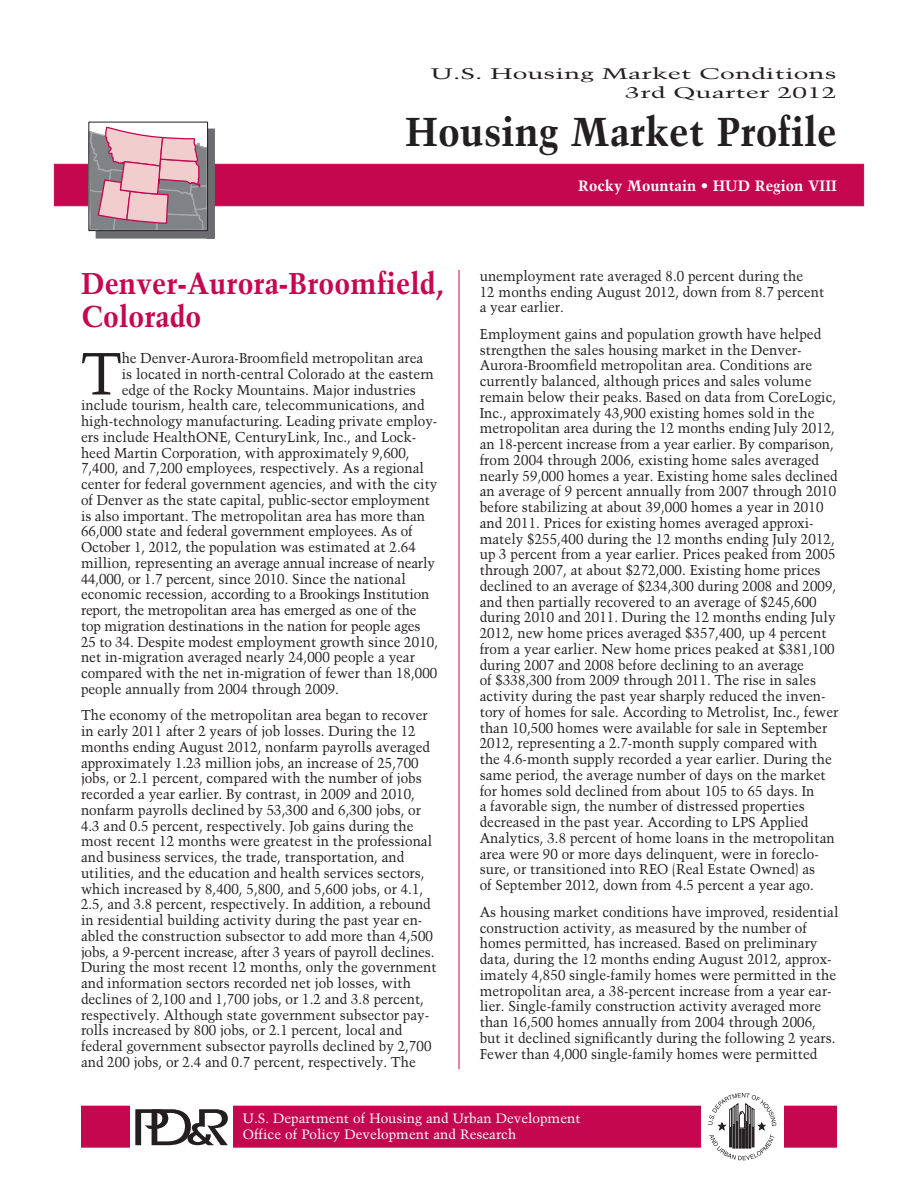
<style>
.page{position:relative;width:918px;height:1188px;background:#fff}
.page>*{position:absolute;margin:0;border:0;box-sizing:border-box;transform-origin:0 0}
.t1{font:59.4px "Trump Mediaeval";color:#231f20;scale:.95 1}
.t2{font:700 40.2px "Trump Mediaeval";color:#231f20}
.t3{font:700 30px/33px "Trump Mediaeval";color:#c50750;scale:.95 1}
.t4{font:15.3px/18.3px "Trump Mediaeval";color:#231f20;text-align:right;scale:1.73 1}
.t5{font:700 15px "Trump Mediaeval";color:#fff}
.t6{font:14.25px/15.8px "Trump Mediaeval";color:#231f20;scale:.95 1}
.t7{font:13.5px/16.2px "Trump Mediaeval";color:#fff}
.s1{font-weight:400}
</style>
<div class="page">
<div style="left:81px;top:1106px;width:756px;height:42px;background:#c50750;border:2px solid #c50750"></div>
<div style="left:130px;top:1090px;width:103px;height:75px;background:#fff"></div>
<div style="left:702px;top:1091px;width:82px;height:74px;background:#fff"></div>
<svg style="left:135px;top:1109px;width:93px;height:36px"></svg>
<svg style="left:708px;top:1093px;width:68px;height:67px"></svg>
<div style="left:54px;top:164px;width:810px;height:42px;background:#c50750;border:1px solid #c50750"></div>
<svg style="left:88px;top:121px;width:122px;height:111px;background:#c8abb1"></svg>
<div style="left:207px;top:129px;width:8px;height:110px;background:#6c6d70"></div>
<div style="left:96px;top:231px;width:118px;height:8px;background:#6c6d70"></div>
<div style="left:88px;top:122px;width:120px;height:109px;border:1px solid #231f20"></div>
<hr style="left:459px;top:270px;width:1px;height:799px;background:#c50750">
<p class="t4" style="left:431px;top:65px;width:236px">U.S. Housing Market Conditions<br>3rd Quarter 2012</p>
<h2 class="t2" style="left:405px;top:106px;width:433px">Housing Market Profile</h2>
<p class="t3" style="left:81px;top:267px;width:383px">Denver-Aurora-Broomfield,<br>Colorado</p>
<p class="t1" style="left:81px;top:338px;width:44px">T</p>
<p class="t6" style="left:122px;top:350px;width:319px">he Denver-Aurora-Broomfield metropolitan area</p>
<p class="t6" style="left:122px;top:366px;width:330px">is located in north-central Colorado at the eastern</p>
<p class="t6" style="left:122px;top:381px;width:311px">edge of the Rocky Mountains. Major industries</p>
<p class="t6" style="left:81px;top:397px;width:363px">include tourism, health care, telecommunications, and</p>
<p class="t6" style="left:81px;top:413px;width:377px">high-technology manufacturing. Leading private employ-</p>
<p class="t6" style="left:81px;top:429px;width:355px">ers include HealthONE, CenturyLink, Inc., and Lock-</p>
<p class="t6" style="left:81px;top:444px;width:348px">heed Martin Corporation, with approximately 9,600,</p>
<p class="t6" style="left:81px;top:460px;width:363px">7,400, and 7,200 employees, respectively. As a regional</p>
<p class="t6" style="left:81px;top:476px;width:377px">center for federal government agencies, and with the city</p>
<p class="t6" style="left:81px;top:492px;width:369px">of Denver as the state capital, public-sector employment</p>
<p class="t6" style="left:81px;top:507px;width:364px">is also important. The metropolitan area has more than</p>
<p class="t6" style="left:81px;top:523px;width:351px">66,000 state and federal government employees. As of</p>
<p class="t6" style="left:81px;top:539px;width:354px">October 1, 2012, the population was estimated at 2.64</p>
<p class="t6" style="left:81px;top:555px;width:374px">million, representing an average annual increase of nearly</p>
<p class="t6" style="left:81px;top:570px;width:343px">44,000, or 1.7 percent, since 2010. Since the national</p>
<p class="t6" style="left:81px;top:586px;width:368px">economic recession, according to a Brookings Institution</p>
<p class="t6" style="left:81px;top:602px;width:355px">report, the metropolitan area has emerged as one of the</p>
<p class="t6" style="left:81px;top:618px;width:359px">top migration destinations in the nation for people ages</p>
<p class="t6" style="left:81px;top:633px;width:378px">25 to 34. Despite modest employment growth since 2010,</p>
<p class="t6" style="left:81px;top:649px;width:353px">net in-migration averaged nearly 24,000 people a year</p>
<p class="t6" style="left:81px;top:665px;width:377px">compared with the net in-migration of fewer than 18,000</p>
<p class="t6" style="left:81px;top:681px;width:273px">people annually from 2004 through 2009.</p>
<p class="t6" style="left:81px;top:707px;width:376px">The economy of the metropolitan area began to recover in early 2011 after 2 years of job losses. During the 12 months ending August 2012, nonfarm payrolls averaged approximately 1.23 million jobs, an increase of 25,700 jobs, or 2.1 percent, compared with the number of jobs recorded a year earlier. By contrast, in 2009 and 2010, nonfarm payrolls declined by 53,300 and 6,300 jobs, or 4.3 and 0.5 percent, respectively. Job gains during the most recent 12 months were greatest in the professional and business services, the trade, transportation, and utilities, and the education and health services sectors, which increased by 8,400, 5,800, and 5,600 jobs, or 4.1, 2.5, and 3.8 percent, respectively. In addition, a rebound in residential building activity during the past year en&shy;abled the construction subsector to add more than 4,500 jobs, a 9-percent increase, after 3 years of payroll declines.<br>During the most recent 12 months, only the government and information sectors recorded net job losses, with declines of 2,100 and 1,700 jobs, or 1.2 and 3.8 percent, respectively. Although state government subsector pay&shy;rolls increased by 800 jobs, or 2.1 percent, local and federal government subsector payrolls declined by 2,700 and 200 jobs, or 2.4 and 0.7 percent, respectively. The</p>
<p class="t5" style="left:578px;top:177px;width:260px">Rocky Mountain <span class="s1">•</span> HUD Region VIII</p>
<p class="t6" style="left:480px;top:268px;width:364px">unemployment rate averaged 8.0 percent during the<br>12 months ending August 2012, down from 8.7 percent a year earlier.</p>
<p class="t6" style="left:480px;top:326px;width:379px">Employment gains and population growth have helped strengthen the sales housing market in the Denver-Aurora-Broomfield metropolitan area. Conditions are currently balanced, although prices and sales volume remain below their peaks. Based on data from CoreLogic, Inc., approximately 43,900 existing homes sold in the metropolitan area during the 12 months ending July 2012, an 18-percent increase from a year earlier. By comparison, from 2004 through 2006, existing home sales averaged nearly 59,000 homes a year. Existing home sales declined an average of 9 percent annually from 2007 through 2010 before stabilizing at about 39,000 homes a year in 2010 and 2011. Prices for existing homes averaged approxi&shy;mately $255,400 during the 12 months ending July 2012, up 3 percent from a year earlier. Prices peaked from 2005 through 2007, at about $272,000. Existing home prices declined to an average of $234,300 during 2008 and 2009, and then partially recovered to an average of $245,600 during 2010 and 2011. During the 12 months ending July 2012, new home prices averaged $357,400, up 4 percent from a year earlier. New home prices peaked at $381,100 during 2007 and 2008 before declining to an average<br>of $338,300 from 2009 through 2011. The rise in sales activity during the past year sharply reduced the inven&shy;tory of homes for sale. According to Metrolist, Inc., fewer than 10,500 homes were available for sale in September 2012, representing a 2.7-month supply compared with the 4.6-month supply recorded a year earlier. During the same period, the average number of days on the market for homes sold declined from about 105 to 65 days. In<br>a favorable sign, the number of distressed properties decreased in the past year. According to LPS Applied Analytics, 3.8 percent of home loans in the metropolitan area were 90 or more days delinquent, were in foreclo&shy;sure, or transitioned into REO (Real Estate Owned) as<br>of September 2012, down from 4.5 percent a year ago.</p>
<p class="t6" style="left:480px;top:904px;width:379px">As housing market conditions have improved, residential construction activity, as measured by the number of homes permitted, has increased. Based on preliminary data, during the 12 months ending August 2012, approx&shy;imately 4,850 single-family homes were permitted in the metropolitan area, a 38-percent increase from a year ear&shy;lier. Single-family construction activity averaged more than 16,500 homes annually from 2004 through 2006, but it declined significantly during the following 2 years.<br>Fewer than 4,000 single-family homes were permitted</p>
<p class="t7" style="left:243px;top:1110px;width:339px">U.S. Department of Housing and Urban Development<br>Office of Policy Development and Research</p>
</div>
